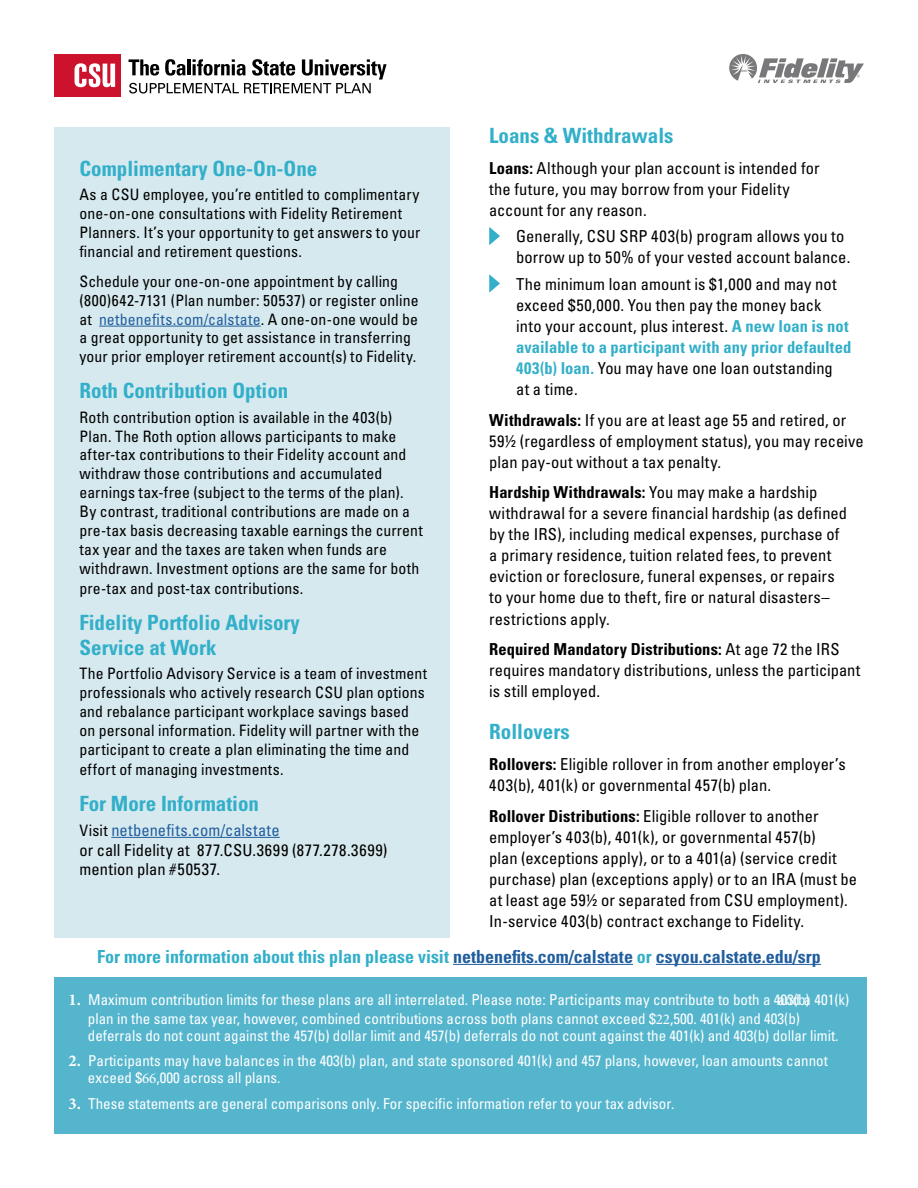
<style>
.page{position:relative;width:918px;height:1188px;background:#fff}
.page>*{position:absolute;margin:0;border:0;box-sizing:border-box;transform-origin:0 0}
.t1{font:700 condensed 21px/25.2px "Univers";color:#32afc9}
.t2{font:700 condensed 18px "Univers";color:#215e9e}
.t3{font:condensed 16.5px/21px "Univers";letter-spacing:.005em;color:#000}
.t4{font:condensed 15.75px/19px "Univers";letter-spacing:.005em;color:#000}
.t5{font:condensed 15px/18.8px "Univers";color:#fff}
.s1{font-weight:700}
.s2{font-weight:700;color:#32afc9}
.s3{color:#32afc9}
.s4{font-family:"Minion Pro";font-weight:700;font-stretch:normal;font-size:16.5px}
.s5{color:#215e9e}
.s6{font-size:15.75px}
.s7{font-family:"Minion Pro";font-stretch:normal}
</style>
<div class="page">
<div style="left:54px;top:127px;width:396px;height:810px;background:#d6e9ef"></div>
<svg style="left:729px;top:54px;width:135px;height:29px"></svg>
<div style="left:54px;top:977px;width:812px;height:157px;background:#54b5cd"></div>
<hr style="left:99px;top:326px;width:162px;height:1px;background:#215e9e">
<hr style="left:111px;top:837px;width:169px;height:1px;background:#215e9e">
<svg style="left:489px;top:227px;width:11px;height:18px"></svg>
<svg style="left:489px;top:274px;width:11px;height:19px"></svg>
<hr style="left:453px;top:964px;width:180px;height:1px;background:#215e9e">
<hr style="left:656px;top:964px;width:165px;height:1px;background:#215e9e">
<div style="left:54px;top:54px;width:66px;height:43px;background:#cd122d"></div>
<svg style="left:74px;top:63px;width:41px;height:24px"></svg>
<svg style="left:129px;top:59px;width:258px;height:34px"></svg>
<h2 class="t1" style="left:489px;top:123px;width:186px">Loans &amp; Withdrawals</h2>
<p class="t3" style="left:489px;top:157px;width:332px"><span class="s1">Loans:</span> Although your plan account is intended for the future, you may borrow from your Fidelity account for any reason.</p>
<p class="t3" style="left:516px;top:225px;width:336px">Generally, CSU SRP 403(b) program allows you to borrow up to 50% of your vested account balance.</p>
<p class="t3" style="left:516px;top:273px;width:337px">The minimum loan amount is $1,000 and may not exceed $50,000. You then pay the money back<br>into your account, plus interest. <span class="s2">A new loan is not available to a participant with any prior defaulted 403(b) loan.</span> You may have one loan outstanding<br>at a time.</p>
<p class="t3" style="left:489px;top:409px;width:376px"><span class="s1">Withdrawals:</span> If you are at least age 55 and retired, or<br>59½ (regardless of employment status), you may receive plan pay-out without a tax penalty.</p>
<p class="t3" style="left:489px;top:482px;width:359px"><span class="s1">Hardship Withdrawals:</span> You may make a hardship withdrawal for a severe financial hardship (as defined by the IRS), including medical expenses, purchase of a primary residence, tuition related fees, to prevent eviction or foreclosure, funeral expenses, or repairs to your home due to theft, fire or natural disasters– restrictions apply.</p>
<p class="t3" style="left:489px;top:639px;width:373px"><span class="s1">Required Mandatory Distributions:</span> At age 72 the IRS requires mandatory distributions, unless the participant is still employed.</p>
<h2 class="t1" style="left:489px;top:718px;width:82px">Rollovers</h2>
<p class="t3" style="left:489px;top:753px;width:358px"><span class="s1">Rollovers:</span> Eligible rollover in from another employer’s<br>403(b), 401(k) or governmental 457(b) plan.</p>
<p class="t3" style="left:489px;top:805px;width:369px"><span class="s1">Rollover Distributions:</span> Eligible rollover to another employer’s 403(b), 401(k), or governmental 457(b)<br>plan (exceptions apply), or to a 401(a) (service credit purchase) plan (exceptions apply) or to an IRA (must be at least age 59½ or separated from CSU employment).<br>In-service 403(b) contract exchange to Fidelity.</p>
<p class="t2" style="left:97px;top:945px;width:725px"><span class="s3">For more information about this plan please visit</span> netbenefits.com/calstate <span class="s3">or</span> csyou.calstate.edu/srp</p>
<p class="t5" style="left:69px;top:990px;width:743px"><span class="s4">1.</span> Maximum contribution limits for these plans are all interrelated. Please note: Participants may contribute to both a 403(b)</p>
<h2 class="t1" style="left:80px;top:156px;width:239px">Complimentary One-On-One</h2>
<p class="t4" style="left:80px;top:185px;width:342px">As a CSU employee, you’re entitled to complimentary one-on-one consultations with Fidelity Retirement Planners. It’s your opportunity to get answers to your financial and retirement questions.</p>
<p class="t4" style="left:80px;top:271px;width:341px">Schedule your one-on-one appointment by calling (800)642-7131 (Plan number: 50537) or register online at <span class="s5">netbenefits.com/calstate</span>. A one-on-one would be a great opportunity to get assistance in transferring your prior employer retirement account(s) to Fidelity.</p>
<h2 class="t1" style="left:80px;top:378px;width:210px">Roth Contribution Option</h2>
<p class="t4" style="left:80px;top:407px;width:345px">Roth contribution option is available in the 403(b)<br>Plan. The Roth option allows participants to make after-tax contributions to their Fidelity account and withdraw those contributions and accumulated earnings tax-free (subject to the terms of the plan).<br>By contrast, traditional contributions are made on a pre-tax basis decreasing taxable earnings the current tax year and the taxes are taken when funds are withdrawn. Investment options are the same for both pre-tax and post-tax contributions.</p>
<h2 class="t1" style="left:80px;top:609px;width:222px">Fidelity Portfolio Advisory<br>Service at Work</h2>
<p class="t4" style="left:80px;top:664px;width:349px">The Portfolio Advisory Service is a team of investment professionals who actively research CSU plan options and rebalance participant workplace savings based on personal information. Fidelity will partner with the participant to create a plan eliminating the time and effort of managing investments.</p>
<h2 class="t1" style="left:80px;top:790px;width:181px">For More Information</h2>
<p class="t3" style="left:79px;top:820px;width:309px;line-height:19.8px"><span class="s6">Visit</span> <span class="s5">netbenefits.com/calstate<br></span>or call Fidelity at 877.CSU.3699 (877.278.3699) mention plan #50537.</p>
<p class="t5" style="left:88px;top:990px;width:763px;text-indent:690px">and a 401(k) plan in the same tax year, however, combined contributions across both plans cannot exceed $<span class="s7">22</span>,500. 401(k) and 403(b)</p>
<p class="t5" style="left:88px;top:1026px;width:752px">deferrals do not count against the 457(b) dollar limit and 457(b) deferrals do not count against the 401(k) and 403(b) dollar limit.</p>
<p class="t5" style="left:88px;top:1052px;width:741px;line-height:16.6px;text-indent:-19px"><span class="s4">2.</span> Participants may have balances in the 403(b) plan, and state sponsored 401(k) and 457 plans, however, loan amounts cannot exceed $<span class="s7">66</span>,000 across all plans.</p>
<p class="t5" style="left:69px;top:1094px;width:608px"><span class="s4">3.</span> These statements are general comparisons only. For specific information refer to your tax advisor.</p>
</div>
